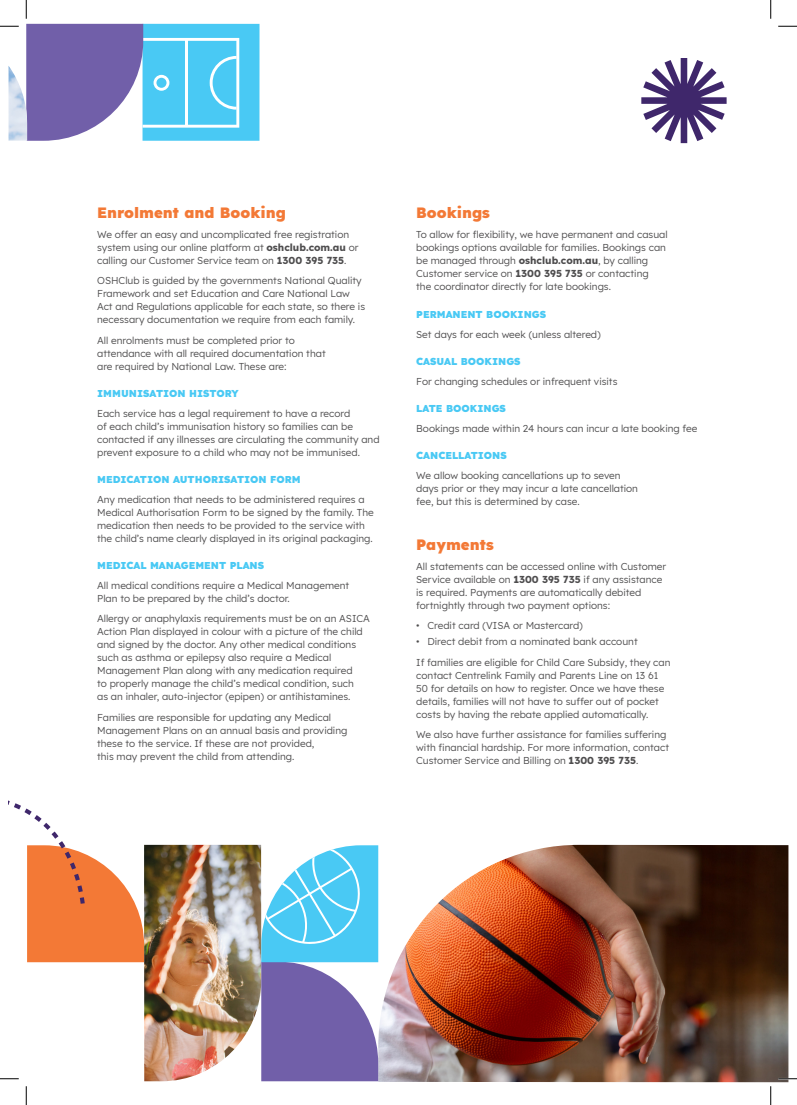
<style>
.page{position:relative;width:797px;height:1105px;background:#fff}
.page>*{position:absolute;margin:0;border:0;box-sizing:border-box;transform-origin:0 0}
.t1{font:800 15px "Lexend";color:#f37936}
.p___body{font:10px/13px "Lexend";color:#4e4d4e}
.t2{font:800 10px "Lexend";color:#49c9f4}
.s1{font-weight:700}
</style>
<div class="page">
<img style="left:378px;top:845px;width:410px;height:237px">
<div style="left:142px;top:24px;width:117px;height:117px;background:#49c9f4"></div>
<svg style="left:641px;top:58px;width:85px;height:85px"></svg>
<svg style="left:778px;top:25px;width:19px;height:2px"></svg>
<svg style="left:778px;top:1078px;width:19px;height:1px"></svg>
<svg style="left:0;top:0;width:239px;height:141px"></svg>
<img style="left:0;top:800px;width:378px;height:305px">
<svg style="left:770px;top:0;width:1px;height:19px"></svg>
<svg style="left:770px;top:1086px;width:1px;height:19px"></svg>
<p class="t1" style="left:97px;top:200px;width:190px">Enrolment and Booking</p>
<p class="p___body" style="left:97px;top:228px;width:263px">We offer an easy and uncomplicated free registration system using our online platform at <span class="s1">oshclub.com.au</span> or calling our Customer Service team on <span class="s1">1300 395 735</span>.</p>
<p class="p___body" style="left:97px;top:274px;width:269px">OSHClub is guided by the governments National Quality Framework and set Education and Care National Law Act and Regulations applicable for each state, so there is necessary documentation we require from each family.</p>
<p class="p___body" style="left:97px;top:333px;width:230px">All enrolments must be completed prior to attendance with all required documentation that are required by National Law. These are:</p>
<p class="t2" style="left:97px;top:385px;width:143px">IMMUNISATION HISTORY</p>
<p class="p___body" style="left:97px;top:406px;width:284px">Each service has a legal requirement to have a record<br>of each child’s immunisation history so families can be contacted if any illnesses are circulating the community and prevent exposure to a child who may not be immunised.</p>
<p class="t2" style="left:97px;top:471px;width:205px">MEDICATION AUTHORISATION FORM</p>
<p class="p___body" style="left:97px;top:492px;width:278px">Any medication that needs to be administered requires a Medical Authorisation Form to be signed by the family. The medication then needs to be provided to the service with the child’s name clearly displayed in its original packaging.</p>
<p class="t2" style="left:97px;top:557px;width:168px">MEDICAL MANAGEMENT PLANS</p>
<p class="p___body" style="left:97px;top:579px;width:253px">All medical conditions require a Medical Management<br>Plan to be prepared by the child’s doctor.</p>
<p class="p___body" style="left:97px;top:612px;width:274px">Allergy or anaphylaxis requirements must be on an ASICA Action Plan displayed in colour with a picture of the child and signed by the doctor. Any other medical conditions such as asthma or epilepsy also require a Medical Management Plan along with any medication required<br>to properly manage the child’s medical condition, such<br>as an inhaler, auto-injector (epipen) or antihistamines.</p>
<p class="p___body" style="left:97px;top:710px;width:252px">Families are responsible for updating any Medical Management Plans on an annual basis and providing these to the service. If these are not provided,<br>this may prevent the child from attending.</p>
<p class="t1" style="left:416px;top:200px;width:75px">Bookings</p>
<p class="p___body" style="left:416px;top:228px;width:253px">To allow for flexibility, we have permanent and casual bookings options available for families. Bookings can be managed through <span class="s1">oshclub.com.au</span>, by calling Customer service on <span class="s1">1300 395 735</span> or contacting<br>the coordinator directly for late bookings.</p>
<p class="t2" style="left:416px;top:305px;width:131px">PERMANENT BOOKINGS</p>
<p class="p___body" style="left:416px;top:327px;width:186px">Set days for each week (unless altered)</p>
<p class="t2" style="left:416px;top:353px;width:106px">CASUAL BOOKINGS</p>
<p class="p___body" style="left:416px;top:374px;width:203px">For changing schedules or infrequent visits</p>
<p class="t2" style="left:416px;top:400px;width:91px">LATE BOOKINGS</p>
<p class="p___body" style="left:416px;top:421px;width:283px">Bookings made within 24 hours can incur a late booking fee</p>
<p class="t2" style="left:416px;top:447px;width:92px">CANCELLATIONS</p>
<p class="p___body" style="left:416px;top:469px;width:223px">We allow booking cancellations up to seven days prior or they may incur a late cancellation fee, but this is determined by case.</p>
<p class="t1" style="left:416px;top:532px;width:79px">Payments</p>
<p class="p___body" style="left:416px;top:559px;width:251px">All statements can be accessed online with Customer Service available on <span class="s1">1300 395 735</span> if any assistance is required. Payments are automatically debited fortnightly through two payment options:</p>
<p class="p___body" style="left:416px;top:618px;width:168px">• Credit card (VISA or Mastercard)</p>
<p class="p___body" style="left:416px;top:635px;width:223px">• Direct debit from a nominated bank account</p>
<p class="p___body" style="left:416px;top:655px;width:256px">If families are eligible for Child Care Subsidy, they can contact Centrelink Family and Parents Line on 13 61<br>50 for details on how to register. Once we have these details, families will not have to suffer out of pocket costs by having the rebate applied automatically.</p>
<p class="p___body" style="left:416px;top:727px;width:254px">We also have further assistance for families suffering with financial hardship. For more information, contact<br>Customer Service and Billing on <span class="s1">1300 395 735</span>.</p>
</div>
